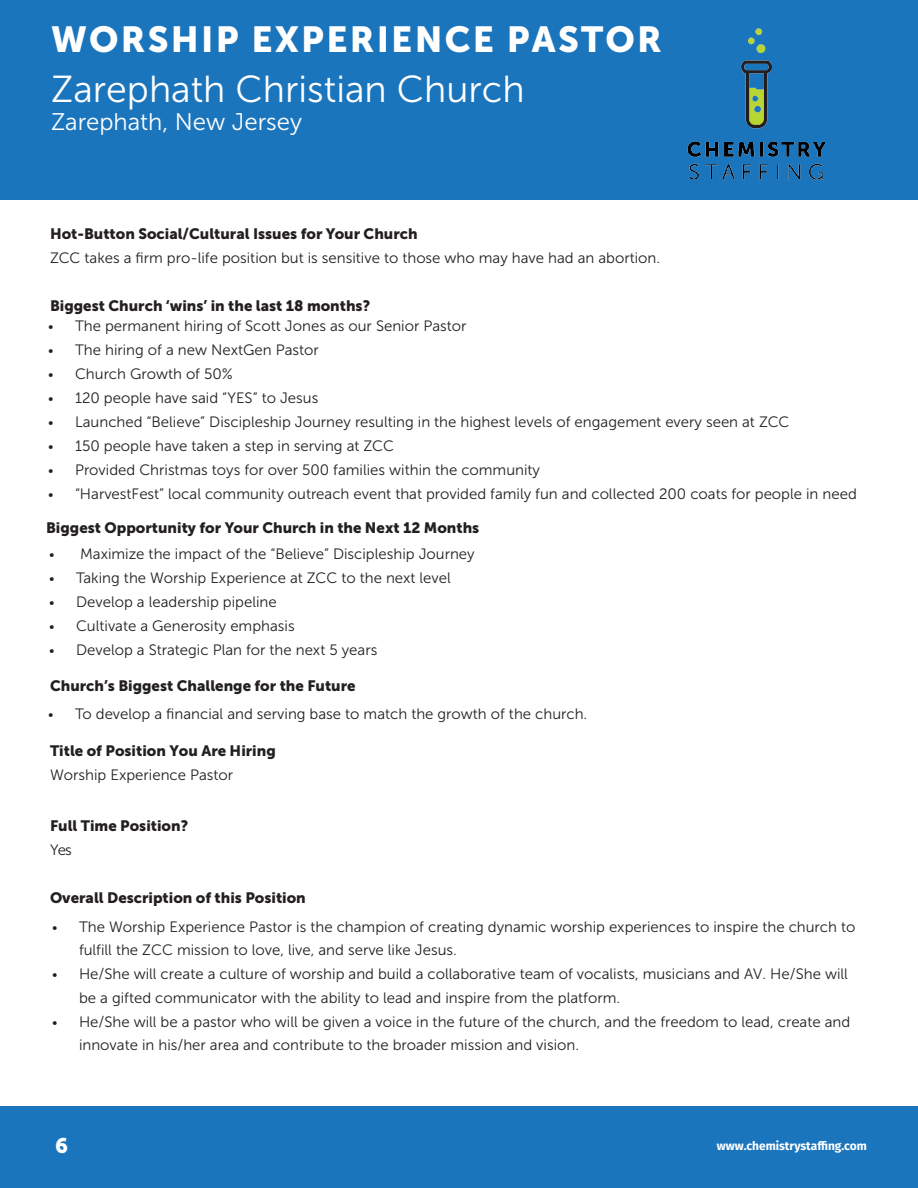
<style>
.page{position:relative;width:918px;height:1188px;background:#fff}
.page>*{position:absolute;margin:0;border:0;box-sizing:border-box;transform-origin:0 0}
.t1{font:37.5px "Museo Sans 300";color:#fff}
.t2{font:36px "Museo Sans 900";letter-spacing:.06em;color:#fff}
.t3{font:24px "Museo Sans 300";color:#fff}
.t4{font:21px "Museo Sans 900";color:#fff}
.t5{font:15px/23.4px "Museo Sans 300";color:#231f20}
.t6{font:15px/23.4px "Museo Sans 900";color:#231f20}
.t7{font:700 12px "Fira Sans";color:#fff}
.s1{font-size:13.5px}
.s2{font-family:"Museo Sans 300"}
</style>
<div class="page">
<div style="left:0;top:1107px;width:918px;height:81px;background:#1b75bc"></div>
<div style="left:0;top:0;width:918px;height:200px;background:#1b75bc"></div>
<img style="left:633px;top:0;width:234px;height:193px">
<h2 class="t2" style="left:51px;top:19px;width:612px">WORSHIP EXPERIENCE PASTOR</h2>
<h1 class="t1" style="left:51px;top:69px;width:475px">Zarephath Christian Church</h1>
<h3 class="t3" style="left:51px;top:109px;width:253px">Zarephath, New Jersey</h3>
<p class="t6" style="left:50px;top:222px;width:369px">Hot-Button Social/Cultural Issues for Your Church</p>
<p class="t5" style="left:50px;top:246px;width:612px">ZCC takes a firm pro-life position but is sensitive to those who may have had an abortion.</p>
<p class="t6" style="left:50px;top:294px;width:322px">Biggest Church ‘wins’ in the last 18 months?</p>
<p class="t5" style="left:48px;top:314px;width:420px"><span class="s1">•</span> The permanent hiring of Scott Jones as our Senior Pastor</p>
<p class="t5" style="left:48px;top:338px;width:272px"><span class="s1">•</span> The hiring of a new NextGen Pastor</p>
<p class="t5" style="left:48px;top:362px;width:186px"><span class="s1">•</span> Church Growth of 50%</p>
<p class="t5" style="left:48px;top:386px;width:272px"><span class="s1">•</span> 120 people have said “YES” to Jesus</p>
<p class="t5" style="left:48px;top:410px;width:743px"><span class="s1">•</span> Launched “Believe” Discipleship Journey resulting in the highest levels of engagement every seen at ZCC</p>
<p class="t5" style="left:48px;top:434px;width:347px"><span class="s1">•</span> 150 people have taken a step in serving at ZCC</p>
<p class="t5" style="left:48px;top:458px;width:494px"><span class="s1">•</span> Provided Christmas toys for over 500 families within the community</p>
<p class="t5" style="left:48px;top:482px;width:810px"><span class="s1">•</span> “HarvestFest” local community outreach event that provided family fun and collected 200 coats for people in need</p>
<p class="t6" style="left:46px;top:516px;width:435px">Biggest Opportunity for Your Church in the Next 12 Months</p>
<p class="t5" style="left:49px;top:542px;width:427px"><span class="s1">•</span> Maximize the impact of the “Believe” Discipleship Journey</p>
<p class="t5" style="left:49px;top:566px;width:403px"><span class="s1">•</span> Taking the Worship Experience at ZCC to the next level</p>
<p class="t5" style="left:49px;top:590px;width:229px"><span class="s1">•</span> Develop a leadership pipeline</p>
<p class="t5" style="left:49px;top:614px;width:247px"><span class="s1">•</span> Cultivate a Generosity emphasis</p>
<p class="t5" style="left:49px;top:638px;width:330px"><span class="s1">•</span> Develop a Strategic Plan for the next 5 years</p>
<p class="t6" style="left:50px;top:674px;width:307px">Church’s Biggest Challenge for the Future</p>
<p class="t5" style="left:48px;top:703px;width:541px"><span class="s1">•</span> To develop a financial and serving base to match the growth of the church.</p>
<p class="t6" style="left:50px;top:739px;width:227px">Title of Position You Are Hiring<br><span class="s2">Worship Experience Pastor</span></p>
<p class="t6" style="left:50px;top:814px;width:140px;line-height:24px">Full Time Position?<br><span class="s2">Yes</span></p>
<p class="t6" style="left:50px;top:886px;width:257px">Overall Description of this Position</p>
<p class="t5" style="left:79px;top:915px;width:778px;text-indent:-27px"><span class="s1">•</span> The Worship Experience Pastor is the champion of creating dynamic worship experiences to inspire the church to fulfill the ZCC mission to love, live, and serve like Jesus.</p>
<p class="t5" style="left:79px;top:962px;width:770px;text-indent:-27px"><span class="s1">•</span> He/She will create a culture of worship and build a collaborative team of vocalists, musicians and AV. He/She will be a gifted communicator with the ability to lead and inspire from the platform.</p>
<p class="t5" style="left:79px;top:1010px;width:773px;text-indent:-27px"><span class="s1">•</span> He/She will be a pastor who will be given a voice in the future of the church, and the freedom to lead, create and innovate in his/her area and contribute to the broader mission and vision.</p>
<h3 class="t4" style="left:55px;top:1133px;width:14px">6</h3>
<p class="t7" style="left:717px;top:1135px;width:151px">www.chemistrystaffing.com</p>
</div>
